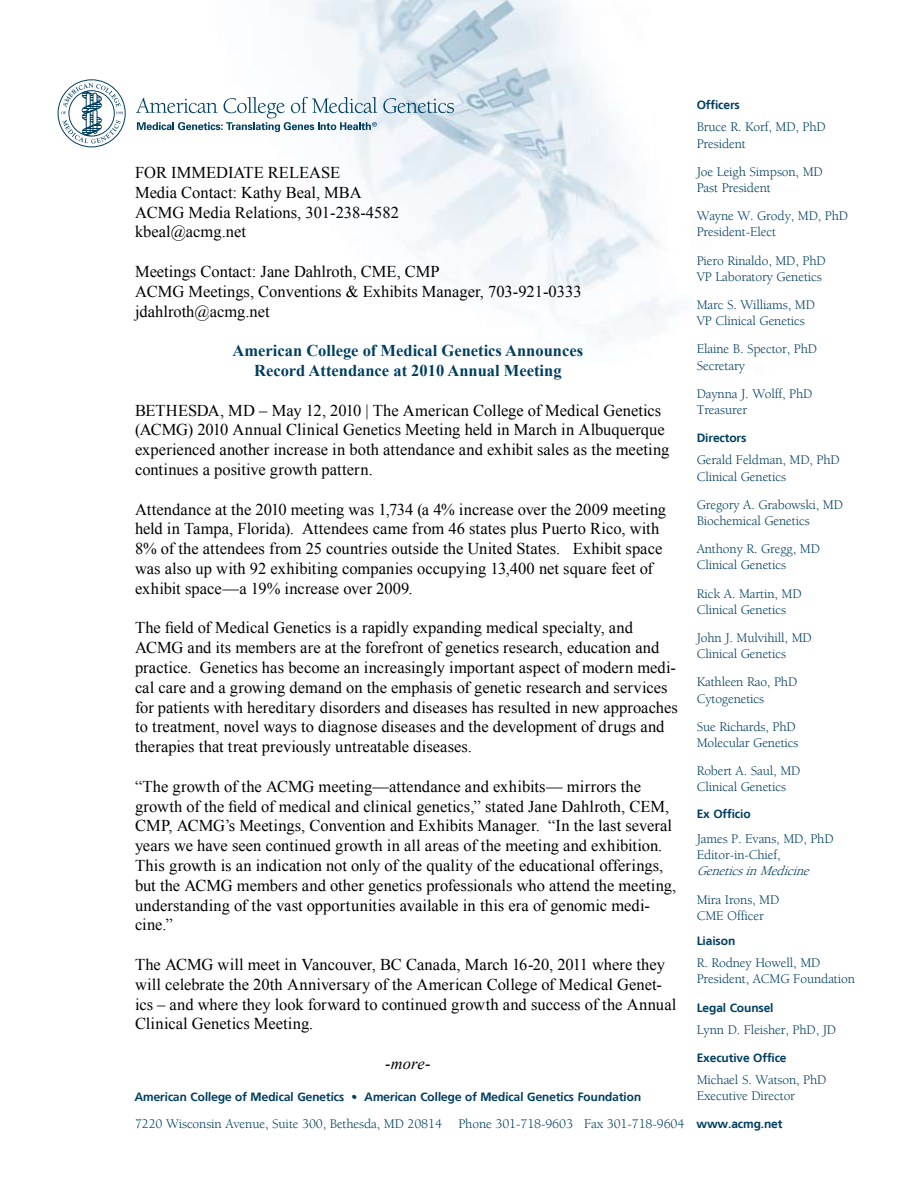
<style>
.page{position:relative;width:918px;height:1188px;background:#fff}
.page>*{position:absolute;margin:0;border:0;box-sizing:border-box;transform-origin:0 0}
.t1{font:16.5px/19.8px "Times New Roman";color:#000}
.t2{font:700 16.5px/19.8px "Times New Roman";color:#003f5f;text-align:center}
.t3{font:italic 16.5px "Times New Roman";color:#000}
.t4{font:13.5px/16.2px "Berkeley LT";letter-spacing:-.01em;color:#003f5f}
.t5{font:italic 13.5px "Berkeley LT";color:#003f5f}
.t6{font:italic 700 12px "Frutiger LT";letter-spacing:-.01em;color:#003f5f}
.t7{font:700 12px "Frutiger LT";letter-spacing:-.01em;color:#003f5f}
.s1{font-family:"Frutiger LT";font-weight:700;font-size:12px}
</style>
<div class="page">
<img style="left:276px;top:0;width:401px;height:344px">
<svg style="left:383px;top:98px;width:71px;height:15px"></svg>
<div style="left:58px;top:80px;width:67px;height:67px;border:1px solid #003f5f;border-radius:50%"></div>
<svg style="left:61px;top:83px;width:62px;height:61px"></svg>
<svg style="left:136px;top:97px;width:241px;height:35px"></svg>
<p class="t1" style="left:135px;top:162px;width:265px">FOR IMMEDIATE RELEASE<br>Media Contact: Kathy Beal, MBA<br>ACMG Media Relations, 301-238-4582 kbeal@acmg.net</p>
<p class="t1" style="left:135px;top:261px;width:448px">Meetings Contact: Jane Dahlroth, CME, CMP<br>ACMG Meetings, Conventions &amp; Exhibits Manager, 703-921-0333 jdahlroth@acmg.net</p>
<p class="t2" style="left:233px;top:340px;width:352px">American College of Medical Genetics Announces<br>Record Attendance at 2010 Annual Meeting</p>
<p class="t1" style="left:135px;top:400px;width:536px">BETHESDA, MD – May 12, 2010 | The American College of Medical Genetics (ACMG) 2010 Annual Clinical Genetics Meeting held in March in Albuquerque experienced another increase in both attendance and exhibit sales as the meeting continues a positive growth pattern.</p>
<p class="t1" style="left:135px;top:499px;width:533px">Attendance at the 2010 meeting was 1,734 (a 4% increase over the 2009 meeting held in Tampa, Florida). Attendees came from 46 states plus Puerto Rico, with 8% of the attendees from 25 countries outside the United States. Exhibit space was also up with 92 exhibiting companies occupying 13,400 net square feet of exhibit space—a 19% increase over 2009.</p>
<p class="t1" style="left:135px;top:618px;width:544px">The field of Medical Genetics is a rapidly expanding medical specialty, and ACMG and its members are at the forefront of genetics research, education and practice. Genetics has become an increasingly important aspect of modern medi&shy;cal care and a growing demand on the emphasis of genetic research and services for patients with hereditary disorders and diseases has resulted in new approaches to treatment, novel ways to diagnose diseases and the development of drugs and therapies that treat previously untreatable diseases.</p>
<p class="t1" style="left:135px;top:776px;width:543px">“The growth of the ACMG meeting—attendance and exhibits— mirrors the growth of the field of medical and clinical genetics,” stated Jane Dahlroth, CEM, CMP, ACMG’s Meetings, Convention and Exhibits Manager. “In the last several years we have seen continued growth in all areas of the meeting and exhibition.<br>This growth is an indication not only of the quality of the educational offerings, but the ACMG members and other genetics professionals who attend the meeting, understanding of the vast opportunities available in this era of genomic medi&shy;cine.”</p>
<p class="t1" style="left:135px;top:954px;width:543px">The ACMG will meet in Vancouver, BC Canada, March 16-20, 2011 where they will celebrate the 20th Anniversary of the American College of Medical Genet&shy;ics – and where they look forward to continued growth and success of the Annual Clinical Genetics Meeting.</p>
<p class="t3" style="left:385px;top:1052px;width:47px">-more-</p>
<p class="t7" style="left:697px;top:98px;width:45px">Officers</p>
<p class="t4" style="left:697px;top:119px;width:131px">Bruce R. Korf, MD, PhD<br>President</p>
<p class="t4" style="left:697px;top:164px;width:128px">Joe Leigh Simpson, MD<br>Past President</p>
<p class="t4" style="left:697px;top:208px;width:153px">Wayne W. Grody, MD, PhD<br>President-Elect</p>
<p class="t4" style="left:697px;top:252px;width:130px">Piero Rinaldo, MD, PhD<br>VP Laboratory Genetics</p>
<p class="t4" style="left:697px;top:297px;width:120px">Marc S. Williams, MD<br>VP Clinical Genetics</p>
<p class="t4" style="left:697px;top:341px;width:122px">Elaine B. Spector, PhD<br>Secretary</p>
<p class="t4" style="left:697px;top:386px;width:117px">Daynna J. Wolff, PhD<br>Treasurer</p>
<p class="t7" style="left:697px;top:431px;width:51px">Directors</p>
<p class="t4" style="left:697px;top:452px;width:145px">Gerald Feldman, MD, PhD<br>Clinical Genetics</p>
<p class="t4" style="left:697px;top:497px;width:148px">Gregory A. Grabowski, MD<br>Biochemical Genetics</p>
<p class="t4" style="left:697px;top:541px;width:125px">Anthony R. Gregg, MD<br>Clinical Genetics</p>
<p class="t4" style="left:697px;top:585px;width:106px">Rick A. Martin, MD<br>Clinical Genetics</p>
<p class="t4" style="left:697px;top:630px;width:117px">John J. Mulvihill, MD<br>Clinical Genetics</p>
<p class="t4" style="left:697px;top:674px;width:102px">Kathleen Rao, PhD<br>Cytogenetics</p>
<p class="t4" style="left:697px;top:719px;width:103px">Sue Richards, PhD<br>Molecular Genetics</p>
<p class="t4" style="left:697px;top:763px;width:105px">Robert A. Saul, MD<br>Clinical Genetics</p>
<p class="t7" style="left:697px;top:806px;width:55px">Ex Officio</p>
<p class="t4" style="left:697px;top:831px;width:138px">James P. Evans, MD, PhD<br>Editor-in-Chief,</p>
<p class="t5" style="left:697px;top:864px;width:119px">GeneticsinMedicine</p>
<p class="t4" style="left:697px;top:891px;width:84px">Mira Irons, MD<br>CME Officer</p>
<p class="t7" style="left:697px;top:934px;width:40px">Liaison</p>
<p class="t4" style="left:697px;top:955px;width:160px">R. Rodney Howell, MD<br>President, ACMG Foundation</p>
<p class="t7" style="left:697px;top:1000px;width:78px">Legal Counsel</p>
<p class="t4" style="left:697px;top:1022px;width:141px">Lynn D. Fleisher, PhD, JD</p>
<p class="t7" style="left:697px;top:1051px;width:91px">Executive Office</p>
<p class="t4" style="left:697px;top:1072px;width:131px">Michael S. Watson, PhD</p>
<p class="t6" style="left:135px;top:1090px;width:511px">A merican College of Medical Genetics • A merican College of Medical Genetics Foundation</p>
<p class="t4" style="left:135px;top:1083px;width:662px;line-height:27.6px;text-indent:562px">Executive Director<br>7220 Wisconsin Avenue, Suite 300, Bethesda, MD 20814 Phone 301-718-9603 Fax 301-718-9604 <span class="s1">www.acmg.net</span></p>
</div>
